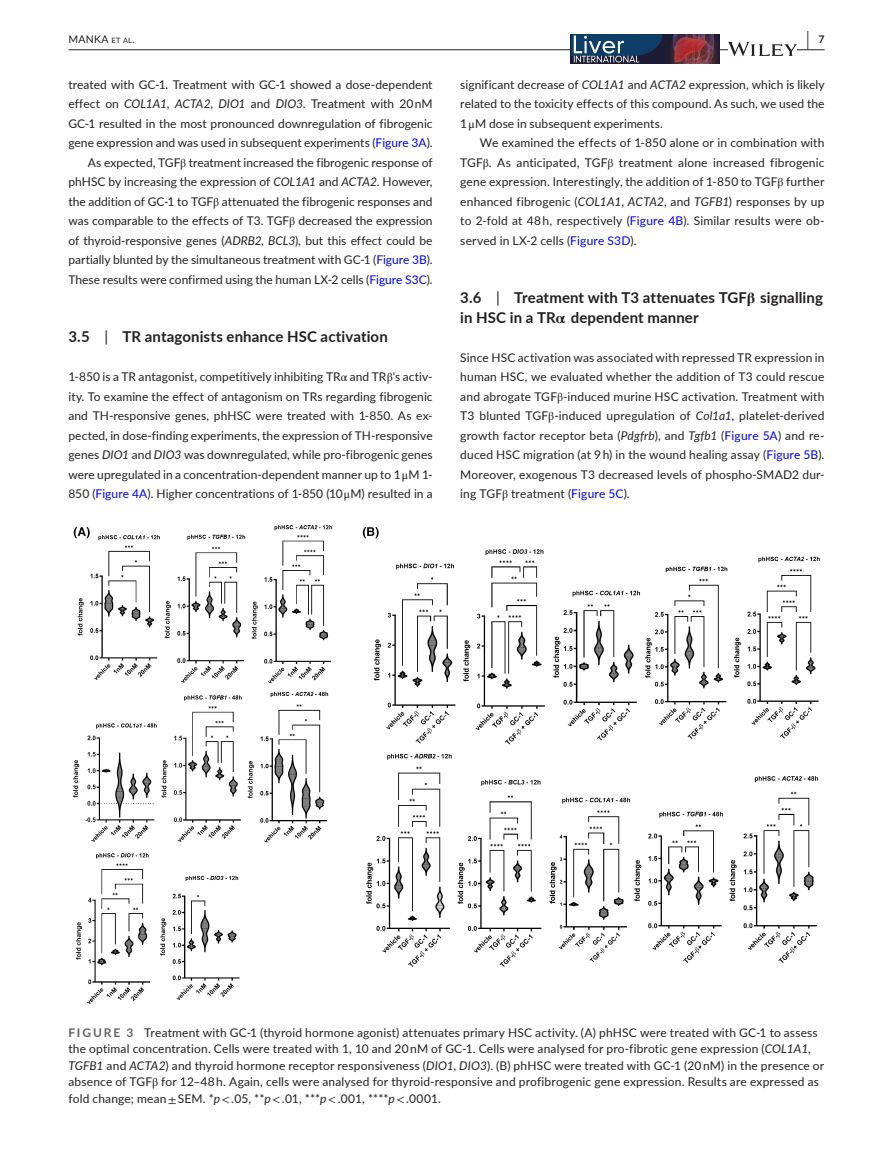
<style>
.page{position:relative;width:893px;height:1174px;background:#fff}
.page>*{position:absolute;margin:0;border:0;box-sizing:border-box;transform-origin:0 0}
.t1{font:700 19.5px "Lato";color:#231f20;scale:.43 1}
.t2{font:700 15px/19.5px "Lato";letter-spacing:.005em;color:#231f20}
.t3{font:12px/19.5px "Lato";letter-spacing:.005em;color:#231f20;text-align:justify}
.t4{font:10.5px "Lato";letter-spacing:.025em;color:#231f20}
.s1{font-size:7.35px}
.s2{font-style:italic}
.s3{color:#00f}
.s4{font-family:"STIX"}
.s5{font-weight:400}
.s6{font-weight:700;color:#636366}
</style>
<div class="page">
<hr style="left:68px;top:49px;width:756px;height:1px;background:#231f20">
<img style="left:571px;top:34px;width:149px;height:30px">
<svg style="left:571px;top:34px;width:3px;height:22px"></svg>
<svg style="left:574px;top:34px;width:88px;height:28px"></svg>
<svg style="left:728px;top:42px;width:69px;height:14px"></svg>
<img style="left:73px;top:525px;width:747px;height:479px">
<p class="t4" style="left:68px;top:31px;width:68px">MANKA <span class="s1">et al</span>.</p>
<h1 class="t1" style="left:807px;top:25px;width:43px">| <sup>7</sup></h1>
<p class="t3" style="left:68px;top:74px;width:366px;text-align:right">treated with GC-1. Treatment with GC-1 showed a dose-dependent effect on <span class="s2">COL1A1</span>, <span class="s2">ACTA2</span>, <span class="s2">DIO1</span> and <span class="s2">DIO3</span>. Treatment with 20 nM GC-1 resulted in the most pronounced downregulation of fibrogenic gene expression and was used in subsequent experiments (<span class="s3">Figure 3A</span>).<br>As expected, TGF<span class="s4">β</span> treatment increased the fibrogenic response of phHSC by increasing the expression of <span class="s2">COL1A1</span> and <span class="s2">ACTA2</span>. However, the addition of GC-1 to TGF<span class="s4">β</span> attenuated the fibrogenic responses and was comparable to the effects of T3. TGF<span class="s4">β</span> decreased the expression of thyroid-responsive genes (<span class="s2">ADRB2, BCL3</span>), but this effect could be partially blunted by the simultaneous treatment with GC-1 (<span class="s3">Figure 3B</span>).<br>These results were confirmed using the human LX-2 cells (<span class="s3">Figure S3C</span>).</p>
<p class="t3" style="left:460px;top:74px;width:366px">significant decrease of <span class="s2">COL1A1</span> and <span class="s2">ACTA2</span> expression, which is likely related to the toxicity effects of this compound. As such, we used the 1 <span class="s4">μ</span>M dose in subsequent experiments.</p>
<p class="t3" style="left:460px;top:132px;width:366px;text-indent:20px">We examined the effects of 1-850 alone or in combination with TGF<span class="s4">β</span>. As anticipated, TGF<span class="s4">β</span> treatment alone increased fibrogenic gene expression. Interestingly, the addition of 1-850 to TGF<span class="s4">β</span> further enhanced fibrogenic (<span class="s2">COL1A1</span>, <span class="s2">ACTA2</span>, and <span class="s2">TGFB1</span>) responses by up to 2-fold at 48 h, respectively (<span class="s3">Figure 4B</span>). Similar results were ob&shy;served in LX-2 cells (<span class="s3">Figure S3D</span>).</p>
<p class="t2" style="left:68px;top:326px;width:321px">3.5 <span class="s5">|</span> TR antagonists enhance HSC activation</p>
<p class="t3" style="left:68px;top:366px;width:366px">1-850 is a TR antagonist, competitively inhibiting TR<span class="s4">α</span> and TR<span class="s4">β</span>'s activ&shy;ity. To examine the effect of antagonism on TRs regarding fibrogenic and TH-responsive genes, phHSC were treated with 1-850. As ex&shy;pected, in dose-finding experiments, the expression of TH-responsive genes <span class="s2">DIO1</span> and <span class="s2">DIO3</span> was downregulated, while pro-fibrogenic genes were upregulated in a concentration-dependent manner up to 1 <span class="s4">μ</span>M 1- 850 (<span class="s3">Figure 4A</span>). Higher concentrations of 1-850 (10 <span class="s4">μ</span>M) resulted in a</p>
<p class="t2" style="left:460px;top:287px;width:364px">3.6 <span class="s5">|</span> Treatment with T3 attenuates TGF<span class="s4">β</span> signalling in HSC in a TR<span class="s4">α</span> dependent manner</p>
<p class="t3" style="left:460px;top:347px;width:366px">Since HSC activation was associated with repressed TR expression in human HSC, we evaluated whether the addition of T3 could rescue and abrogate TGF<span class="s4">β</span>-induced murine HSC activation. Treatment with T3 blunted TGF<span class="s4">β</span>-induced upregulation of <span class="s2">Col1a1</span>, platelet-derived growth factor receptor beta (<span class="s2">Pdgfrb</span>), and <span class="s2">Tgfb1</span> (<span class="s3">Figure 5A</span>) and re&shy;duced HSC migration (at 9 h) in the wound healing assay (<span class="s3">Figure 5B</span>).<br>Moreover, exogenous T3 decreased levels of phospho-SMAD2 dur&shy;ing TGF<span class="s4">β</span> treatment (<span class="s3">Figure 5C</span>).</p>
<p class="t3" style="left:68px;top:1023px;width:757px;line-height:16.5px;text-align:left"><span class="s6">FIGURE 3</span> Treatment with GC-1 (thyroid hormone agonist) attenuates primary HSC activity. (A) phHSC were treated with GC-1 to assess the optimal concentration. Cells were treated with 1, 10 and 20 nM of GC-1. Cells were analysed for pro-fibrotic gene expression (<span class="s2">COL1A1</span>, <span class="s2">TGFB1</span> and <span class="s2">ACTA2</span>) and thyroid hormone receptor responsiveness (<span class="s2">DIO1</span>, <span class="s2">DIO3</span>). (B) phHSC were treated with GC-1 (20 nM) in the presence or absence of TGF<span class="s4">β</span> for 12–48 h. Again, cells were analysed for thyroid-responsive and profibrogenic gene expression. Results are expressed as fold change; mean <span class="s4">±</span> SEM. *<span class="s2">p</span><span class="s4">&lt;</span> .05, **<span class="s2">p</span><span class="s4">&lt;</span> .01, ***<span class="s2">p</span><span class="s4">&lt;</span> .001, ****<span class="s2">p</span><span class="s4">&lt;</span> .0001.</p>
</div>
